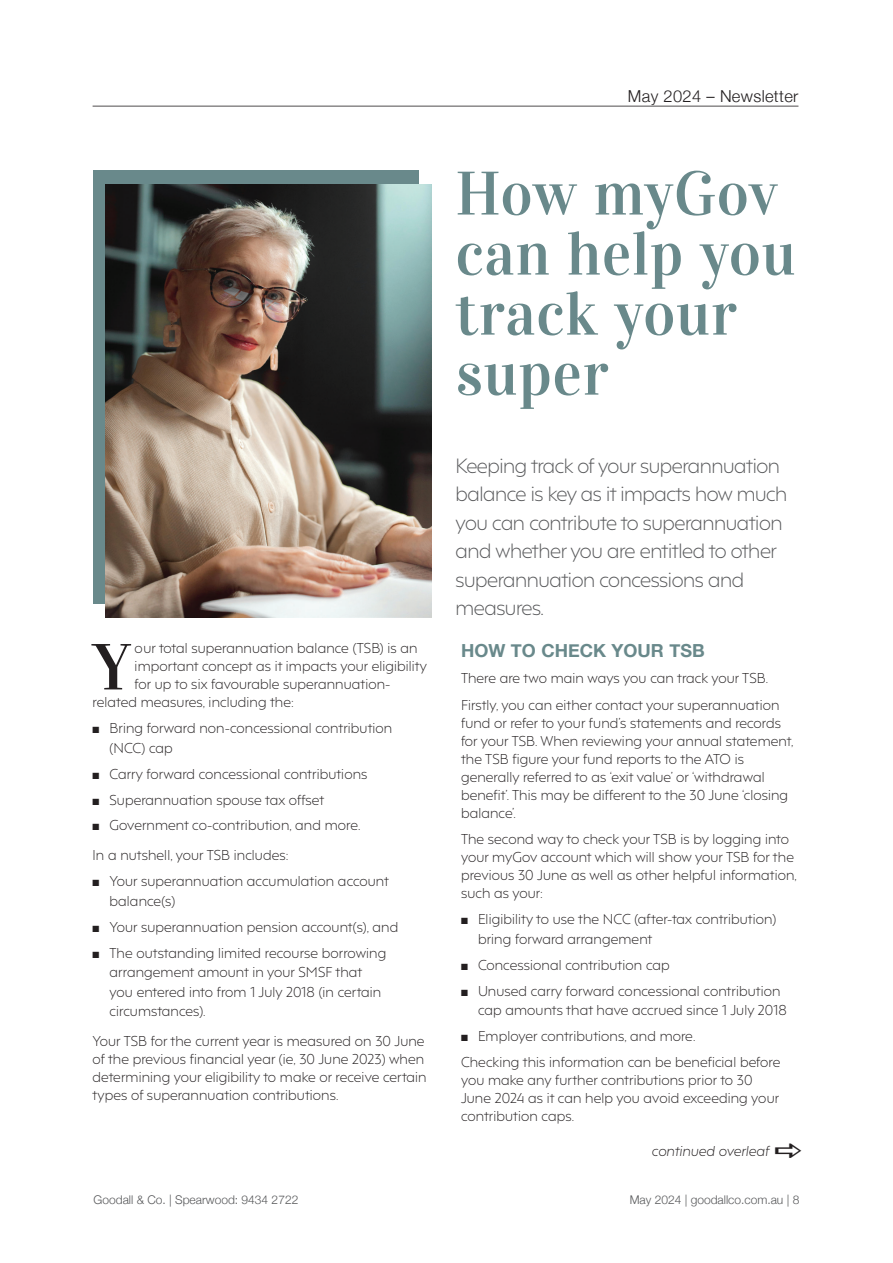
<style>
.page{position:relative;width:893px;height:1263px;background:#fff}
.page>*{position:absolute;margin:0;border:0;box-sizing:border-box;transform-origin:0 0}
.t1{font:65.1px "Vidaloka";color:#231f20}
.t2{font:61.5px/60px "Vidaloka";letter-spacing:.01em;color:#69898b}
.t3{font:300 19.5px/28.5px "F37 Hooj";letter-spacing:-.02em;color:#57585a}
.t4{font:700 18px "Helvetica Neue";color:#69898b}
.t5{font:300 16.5px "Helvetica Neue";letter-spacing:.02em;color:#231f20}
.t6{font:300 13.5px/18px "F37 Hooj";letter-spacing:.01em;color:#231f20}
.t7{font:italic 300 13.5px "F37 Hooj";letter-spacing:.01em;color:#231f20}
.t8{font:300 12px "Helvetica Neue";color:#57585a}
</style>
<div class="page">
<hr style="left:93px;top:106px;width:705px;height:1px;background:#231f20">
<div style="left:93px;top:171px;width:325px;height:433px;background:#69898b"></div>
<img style="left:105px;top:185px;width:326px;height:433px">
<p class="t5" style="left:628px;top:83px;width:172px">May 2024 – Newsletter</p>
<h2 class="t2" style="left:455px;top:164px;width:342px">How myGov can help you track your super</h2>
<h1 class="t1" style="left:93px;top:628px;width:40px">Y</h1>
<p class="t6" style="left:135px;top:638px;width:284px">our total superannuation balance (TSB) is an</p>
<p class="t6" style="left:135px;top:656px;width:294px">important concept as it impacts your eligibility</p>
<p class="t6" style="left:135px;top:674px;width:257px">for up to six favourable superannuation-</p>
<p class="t6" style="left:93px;top:692px;width:203px">related measures, including the:</p>
<p class="t6" style="left:110px;top:717px;width:284px;line-height:19.5px;text-indent:-17px">■ Bring forward non-concessional contribution (NCC) cap</p>
<p class="t6" style="left:93px;top:763px;width:276px">■ Carry forward concessional contributions</p>
<p class="t6" style="left:93px;top:789px;width:233px">■ Superannuation spouse tax offset</p>
<p class="t6" style="left:93px;top:815px;width:269px">■ Government co-contribution, and more.</p>
<p class="t6" style="left:93px;top:845px;width:197px">In a nutshell, your TSB includes:</p>
<p class="t6" style="left:110px;top:870px;width:281px;line-height:19.5px;text-indent:-17px">■ Your superannuation accumulation account balance(s)</p>
<p class="t6" style="left:93px;top:916px;width:307px">■ Your superannuation pension account(s), and</p>
<p class="t6" style="left:110px;top:941px;width:278px;line-height:19.5px;text-indent:-17px">■ The outstanding limited recourse borrowing arrangement amount in your SMSF that you entered into from 1 July 2018 (in certain circumstances).</p>
<p class="t6" style="left:93px;top:1031px;width:336px">Your TSB for the current year is measured on 30 June of the previous financial year (ie, 30 June 2023) when determining your eligibility to make or receive certain types of superannuation contributions.</p>
<h3 class="t3" style="left:455px;top:449px;width:333px">Keeping track of your superannuation balance is key as it impacts how much you can contribute to superannuation and whether you are entitled to other superannuation concessions and measures.</h3>
<h3 class="t4" style="left:461px;top:636px;width:245px">HOW TO CHECK YOUR TSB</h3>
<p class="t6" style="left:461px;top:664px;width:320px;line-height:26.5px">There are two main ways you can track your TSB.<br>Firstly, you can either contact your superannuation</p>
<p class="t6" style="left:461px;top:712px;width:334px">fund or refer to your fund’s statements and records for your TSB. When reviewing your annual statement, the TSB figure your fund reports to the ATO is generally referred to as ‘exit value’ or ‘withdrawal benefit’. This may be different to the 30 June ‘closing balance’.</p>
<p class="t6" style="left:461px;top:829px;width:337px">The second way to check your TSB is by logging into your myGov account which will show your TSB for the previous 30 June as well as other helpful information, such as your:</p>
<p class="t6" style="left:478px;top:908px;width:300px;line-height:19.5px;text-indent:-17px">■ Eligibility to use the NCC (after-tax contribution) bring forward arrangement</p>
<p class="t6" style="left:461px;top:954px;width:210px">■ Concessional contribution cap</p>
<p class="t6" style="left:478px;top:979px;width:310px;line-height:19.5px;text-indent:-17px">■ Unused carry forward concessional contribution cap amounts that have accrued since 1 July 2018</p>
<p class="t6" style="left:461px;top:1021px;width:321px;line-height:26.5px">■ Employer contributions, and more.<br>Checking this information can be beneficial before</p>
<p class="t6" style="left:461px;top:1070px;width:320px">you make any further contributions prior to 30<br>June 2024 as it can help you avoid exceeding your contribution caps.</p>
<p class="t7" style="left:652px;top:1140px;width:119px">continued overleaf</p>
<p class="t8" style="left:94px;top:1190px;width:206px">Goodall &amp; Co. | Spearwood: 9434 2722</p>
<p class="t8" style="left:630px;top:1190px;width:171px">May 2024 | goodallco.com.au | 8</p>
</div>
